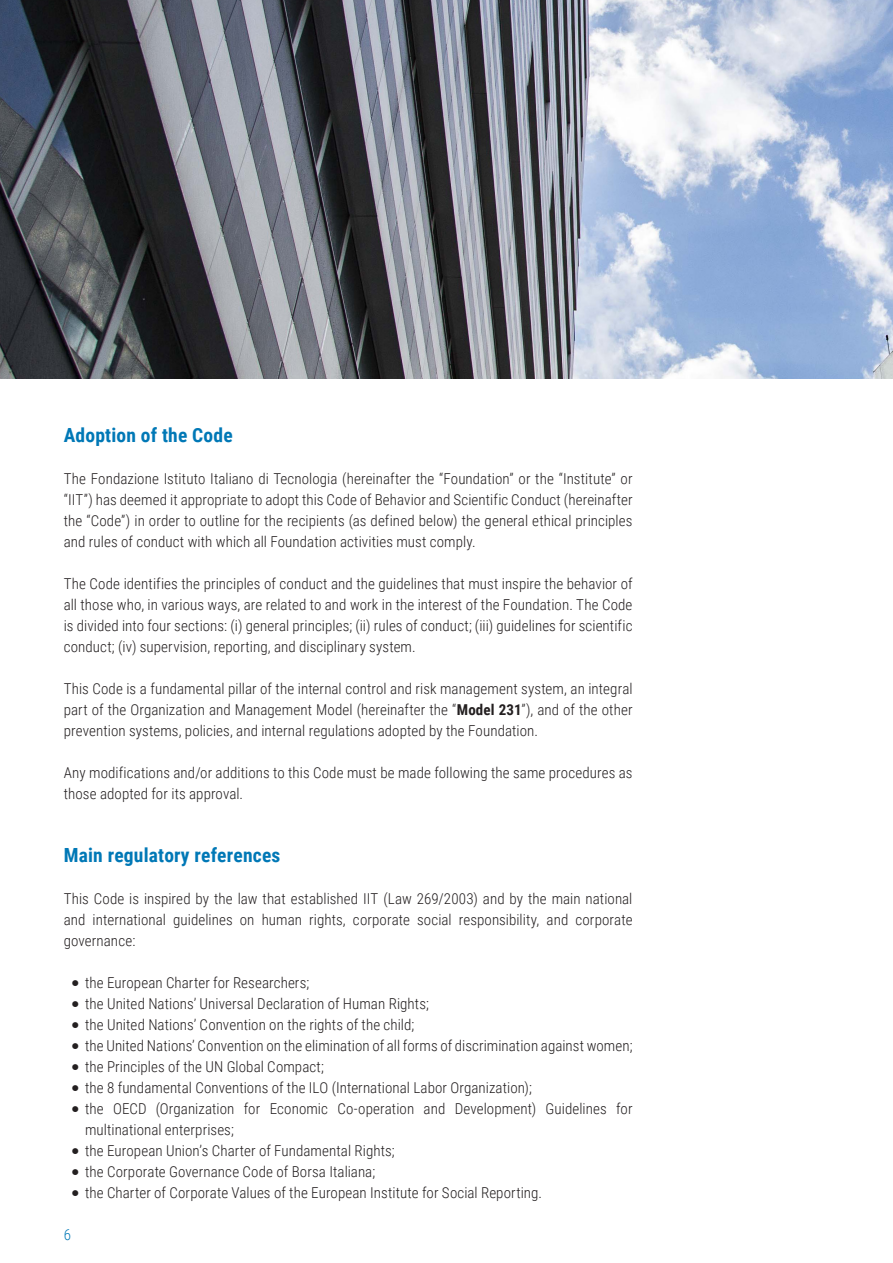
<style>
.page{position:relative;width:893px;height:1263px;background:#fff}
.page>*{position:absolute;margin:0;border:0;box-sizing:border-box;transform-origin:0 0}
.Corpo{font:700 19.5px "Roboto Condensed";letter-spacing:.01em;color:#0078b6}
.Corpo-2{font:300 15px/21px "Roboto Condensed";letter-spacing:.005em;color:#231f20;text-align:justify}
.t1{font:300 15px "Roboto Condensed";color:#0078b6}
.s1{font-weight:700}
</style>
<div class="page">
<img style="left:0;top:0;width:893px;height:378px">
<p class="Corpo" style="left:64px;top:421px;width:170px">Adoption of the Code</p>
<p class="Corpo-2" style="left:64px;top:467px;width:570px">The Fondazione Istituto Italiano di Tecnologia (hereinafter the “Foundation” or the “Institute” or “IIT”) has deemed it appropriate to adopt this Code of Behavior and Scientific Conduct (hereinafter the “Code”) in order to outline for the recipients (as defined below) the general ethical principles and rules of conduct with which all Foundation activities must comply.</p>
<p class="Corpo-2" style="left:64px;top:572px;width:570px">The Code identifies the principles of conduct and the guidelines that must inspire the behavior of all those who, in various ways, are related to and work in the interest of the Foundation. The Code is divided into four sections: (i) general principles; (ii) rules of conduct; (iii) guidelines for scientific conduct; (iv) supervision, reporting, and disciplinary system.</p>
<p class="Corpo-2" style="left:64px;top:677px;width:570px">This Code is a fundamental pillar of the internal control and risk management system, an integral part of the Organization and Management Model (hereinafter the “<span class="s1">Model 231</span>”), and of the other prevention systems, policies, and internal regulations adopted by the Foundation.</p>
<p class="Corpo-2" style="left:64px;top:761px;width:570px">Any modifications and/or additions to this Code must be made following the same procedures as those adopted for its approval.</p>
<p class="Corpo" style="left:64px;top:841px;width:218px">Main regulatory references</p>
<p class="Corpo-2" style="left:64px;top:887px;width:570px">This Code is inspired by the law that established IIT (Law 269/2003) and by the main national and international guidelines on human rights, corporate social responsibility, and corporate governance:</p>
<p class="Corpo-2" style="left:85px;top:971px;width:226px">the European Charter for Researchers;</p>
<p class="Corpo-2" style="left:85px;top:992px;width:345px">the United Nations’ Universal Declaration of Human Rights;</p>
<p class="Corpo-2" style="left:85px;top:1013px;width:331px">the United Nations’ Convention on the rights of the child;</p>
<p class="Corpo-2" style="left:85px;top:1034px;width:549px">the United Nations’ Convention on the elimination of all forms of discrimination against women;</p>
<p class="Corpo-2" style="left:85px;top:1055px;width:240px">the Principles of the UN Global Compact;</p>
<p class="Corpo-2" style="left:85px;top:1076px;width:448px">the 8 fundamental Conventions of the ILO (International Labor Organization);</p>
<p class="Corpo-2" style="left:85px;top:1097px;width:549px">the OECD (Organization for Economic Co-operation and Development) Guidelines for multinational enterprises;</p>
<p class="Corpo-2" style="left:85px;top:1139px;width:311px">the European Union’s Charter of Fundamental Rights;</p>
<p class="Corpo-2" style="left:85px;top:1160px;width:292px">the Corporate Governance Code of Borsa Italiana;</p>
<p class="Corpo-2" style="left:85px;top:1181px;width:459px">the Charter of Corporate Values of the European Institute for Social Reporting.</p>
<p class="t1" style="left:64px;top:1224px;width:9px">6</p>
</div>
